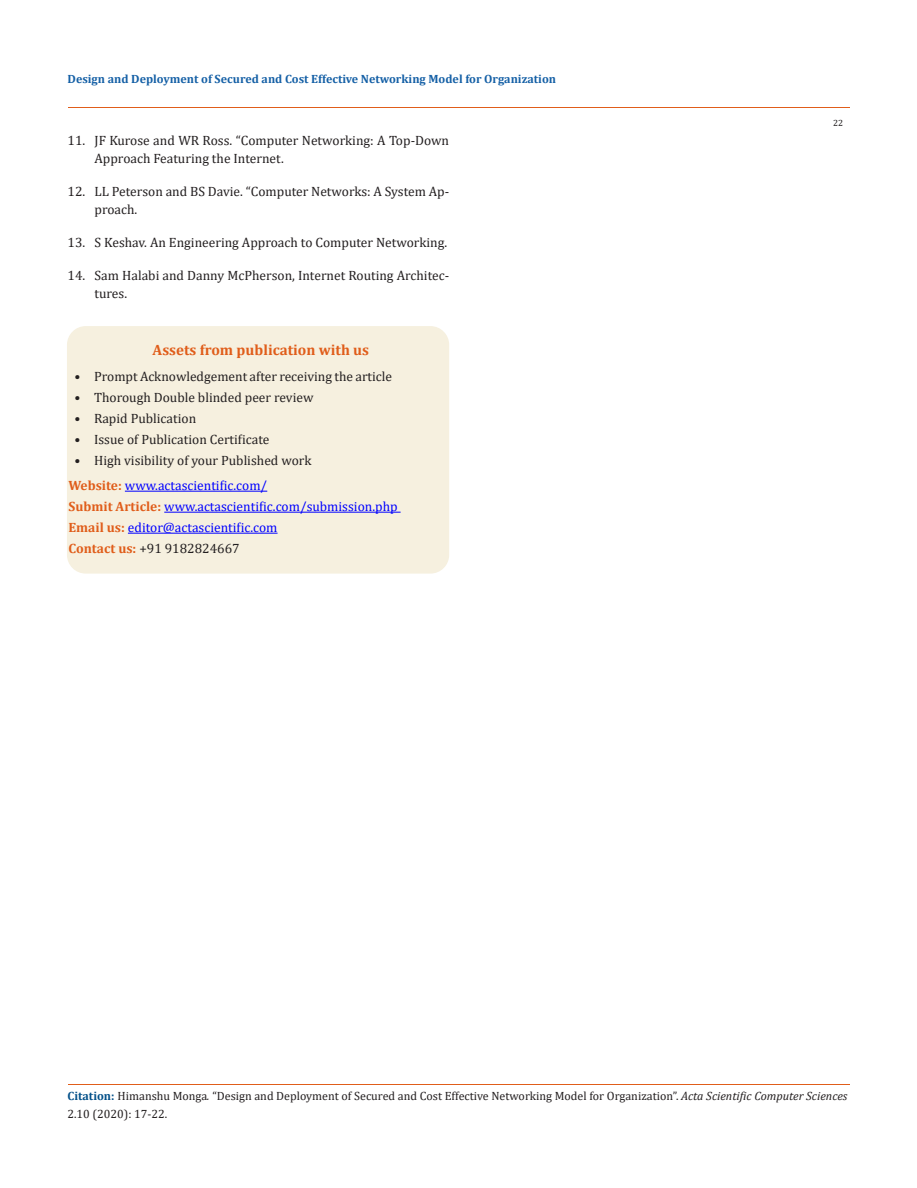
<style>
.page{position:relative;width:917px;height:1188px;background:#fff}
.page>*{position:absolute;margin:0;border:0;box-sizing:border-box;transform-origin:0 0}
.t1{font:700 15px "Cambria";color:#e05d1a}
.t2{font:13.5px/18px "Cambria";color:#231f20}
.t3{font:13.5px "Cambria";color:#00f}
.t4{font:12px/18px "Cambria";color:#231f20}
.t5{font:700 12px "Cambria";color:#1560a6}
.t6{font:9px "Cambria";color:#231f20}
.s1{font-weight:700;color:#e05d1a}
.s2{font-weight:700;color:#035089}
.s3{font-style:italic}
</style>
<div class="page">
<hr style="left:68px;top:108px;width:781px;height:1px;background:#e05d1a">
<hr style="left:68px;top:1084px;width:781px;height:1px;background:#e05d1a">
<div style="left:68px;top:327px;width:380px;height:246px;background:#f6f0df;border-radius:18px"></div>
<div style="left:67px;top:326px;width:382px;height:248px;border:2px solid #f6f0df;border-radius:18px"></div>
<hr style="left:125px;top:491px;width:142px;height:1px;background:#00f">
<hr style="left:164px;top:512px;width:236px;height:1px;background:#00f">
<hr style="left:128px;top:533px;width:149px;height:1px;background:#00f">
<p class="t5" style="left:68px;top:70px;width:490px">Design and Deployment of Secured and Cost Effective Networking Model for Organization</p>
<p class="t2" style="left:94px;top:132px;width:356px;text-indent:-27px">11. JF Kurose and WR Ross. “Computer Networking: A Top-Down<br>Approach Featuring the Internet.</p>
<p class="t2" style="left:94px;top:183px;width:356px;text-indent:-27px">12. LL Peterson and BS Davie. “Computer Networks: A System Ap&shy;proach.</p>
<p class="t2" style="left:68px;top:234px;width:381px">13. S Keshav. An Engineering Approach to Computer Networking.</p>
<p class="t2" style="left:94px;top:267px;width:356px;text-indent:-27px">14. Sam Halabi and Danny McPherson, Internet Routing Architec&shy;tures.</p>
<p class="t1" style="left:153px;top:339px;width:218px">Assets from publication with us</p>
<p class="t2" style="left:75px;top:367px;width:319px">• Prompt Acknowledgement after receiving the article</p>
<p class="t2" style="left:75px;top:388px;width:240px">• Thorough Double blinded peer review</p>
<p class="t2" style="left:75px;top:409px;width:123px">• Rapid Publication</p>
<p class="t2" style="left:75px;top:430px;width:196px">• Issue of Publication Certificate</p>
<p class="t2" style="left:75px;top:451px;width:238px">• High visibility of your Published work</p>
<p class="t3" style="left:68px;top:478px;width:200px"><span class="s1">Website:</span> www.actascientific.com/</p>
<p class="t3" style="left:68px;top:499px;width:330px"><span class="s1">Submit Article:</span> www.actascientific.com/submission.php</p>
<p class="t3" style="left:68px;top:520px;width:210px"><span class="s1">Email us:</span> editor@actascientific.com</p>
<p class="t2" style="left:68px;top:540px;width:173px"><span class="s1">Contact us:</span> +91 9182824667</p>
<p class="t6" style="left:833px;top:118px;width:11px">22</p>
<p class="t4" style="left:68px;top:1087px;width:781px"><span class="s2">Citation:</span> Himanshu Monga<span class="s3">.</span> “Design and Deployment of Secured and Cost Effective Networking Model for Organization”. <span class="s3">Acta Scientific Computer Sciences<br></span>2.10 (2020): 17-22.</p>
</div>
